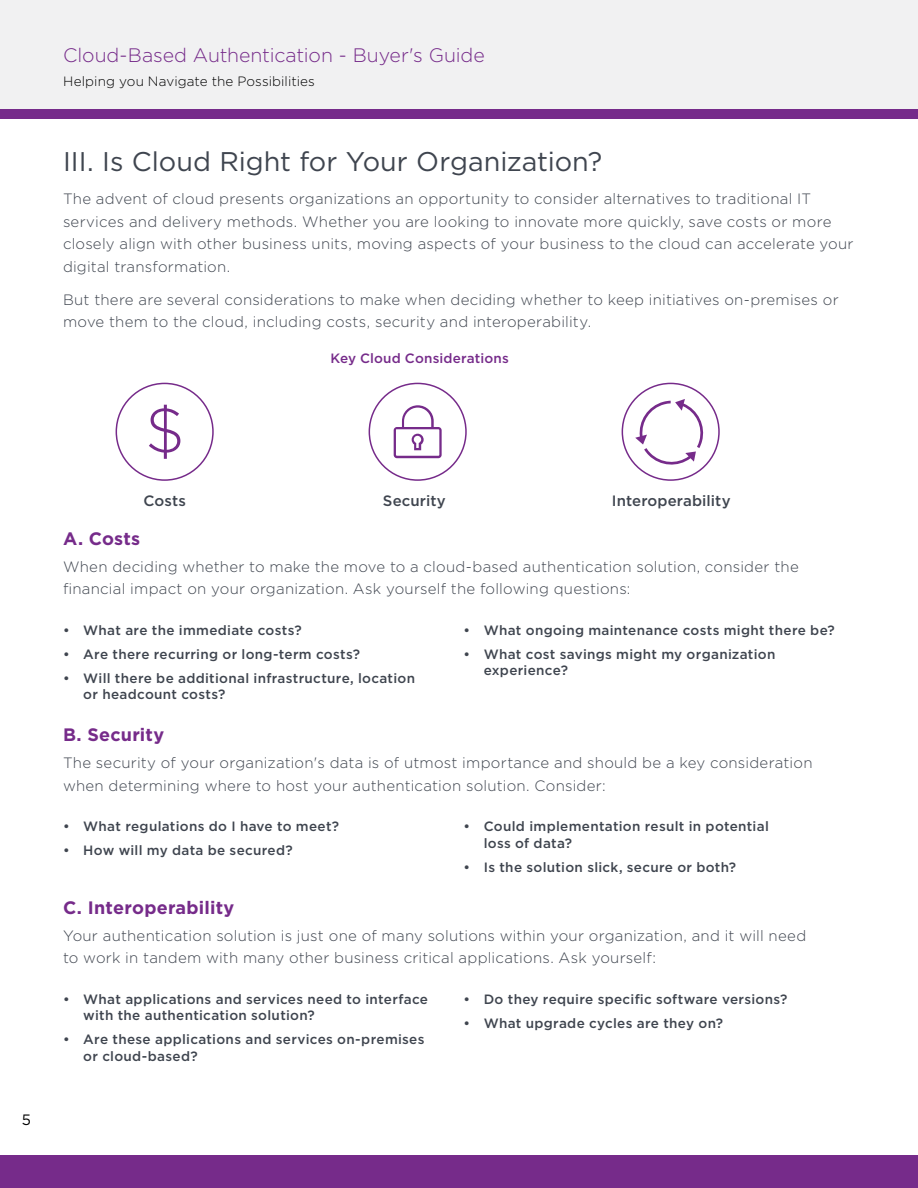
<style>
.page{position:relative;width:918px;height:1188px;background:#fff}
.page>*{position:absolute;margin:0;border:0;box-sizing:border-box;transform-origin:0 0}
.Subheadline{font:27px "Gotham";color:#3f454f}
.t1{font:300 19.5px "Gotham";letter-spacing:-.005em;color:#762b8a}
.New_paragraph_header{font:700 18px "Gotham";letter-spacing:.01em;color:#762b8a}
.Body{font:300 15px/22.5px "Gotham";letter-spacing:.015em;color:#3f454f}
.t2{font:500 15px "Gotham";letter-spacing:.005em;color:#3f454f}
.t3{font:15px "Gotham";color:#000}
.t4{font:500 13.5px/16.5px "Gotham";letter-spacing:.02em;color:#3f454f}
.t5{font:300 13.5px "Gotham";letter-spacing:.005em;color:#000}
.t6{font:500 13.5px "Gotham";letter-spacing:.01em;color:#762b8a}
</style>
<div class="page">
<div style="left:0;top:78px;width:918px;height:40px;background:#762b8a"></div>
<div style="left:0;top:0;width:918px;height:110px;background:#f1f1f2"></div>
<div style="left:0;top:1155px;width:918px;height:33px;background:#762b8a"></div>
<div style="left:369px;top:383px;width:98px;height:98px;border:2px solid #762b8a;border-radius:50%"></div>
<svg style="left:394px;top:405px;width:48px;height:53px"></svg>
<div style="left:116px;top:383px;width:98px;height:98px;border:2px solid #762b8a;border-radius:50%"></div>
<svg style="left:149px;top:405px;width:31px;height:54px"></svg>
<div style="left:622px;top:383px;width:98px;height:98px;border:2px solid #762b8a;border-radius:50%"></div>
<svg style="left:635px;top:399px;width:71px;height:69px"></svg>
<p class="t1" style="left:63px;top:42px;width:423px">Cloud-Based Authentication - Buyer's Guide</p>
<p class="t5" style="left:63px;top:72px;width:253px">Helping you Navigate the Possibilities</p>
<p class="Subheadline" style="left:63px;top:144px;width:541px">III. Is Cloud Right for Your Organization?</p>
<p class="Body" style="left:63px;top:187px;width:792px">The advent of cloud presents organizations an opportunity to consider alternatives to traditional IT services and delivery methods. Whether you are looking to innovate more quickly, save costs or more closely align with other business units, moving aspects of your business to the cloud can accelerate your digital transformation.</p>
<p class="Body" style="left:63px;top:288px;width:777px">But there are several considerations to make when deciding whether to keep initiatives on-premises or move them to the cloud, including costs, security and interoperability.</p>
<p class="t6" style="left:331px;top:349px;width:180px">Key Cloud Considerations</p>
<p class="t3" style="left:22px;top:1110px;width:11px">5</p>
<p class="t2" style="left:143px;top:490px;width:44px">Costs</p>
<p class="t2" style="left:383px;top:490px;width:64px">Security</p>
<p class="t2" style="left:612px;top:490px;width:120px">Interoperability</p>
<p class="New_paragraph_header" style="left:63px;top:526px;width:79px">A. Costs</p>
<p class="Body" style="left:63px;top:555px;width:737px">When deciding whether to make the move to a cloud-based authentication solution, consider the financial impact on your organization. Ask yourself the following questions:</p>
<p class="t4" style="left:63px;top:621px;width:240px">• What are the immediate costs?</p>
<p class="t4" style="left:63px;top:645px;width:298px">• Are there recurring or long-term costs?</p>
<p class="t4" style="left:83px;top:669px;width:333px;text-indent:-20px">• Will there be additional infrastructure, location or headcount costs?</p>
<p class="t4" style="left:464px;top:621px;width:373px">• What ongoing maintenance costs might there be?</p>
<p class="t4" style="left:484px;top:645px;width:293px;text-indent:-20px">• What cost savings might my organization experience?</p>
<p class="New_paragraph_header" style="left:63px;top:723px;width:103px">B. Security</p>
<p class="Body" style="left:63px;top:751px;width:751px">The security of your organization's data is of utmost importance and should be a key consideration when determining where to host your authentication solution. Consider:</p>
<p class="t4" style="left:63px;top:818px;width:278px">• What regulations do I have to meet?</p>
<p class="t4" style="left:63px;top:842px;width:231px">• How will my data be secured?</p>
<p class="t4" style="left:484px;top:818px;width:287px;text-indent:-20px">• Could implementation result in potential loss of data?</p>
<p class="t4" style="left:464px;top:858px;width:274px">• Is the solution slick, secure or both?</p>
<p class="New_paragraph_header" style="left:63px;top:895px;width:173px">C. Interoperability</p>
<p class="Body" style="left:63px;top:924px;width:745px">Your authentication solution is just one of many solutions within your organization, and it will need to work in tandem with many other business critical applications. Ask yourself:</p>
<p class="t4" style="left:83px;top:990px;width:346px;text-indent:-20px">• What applications and services need to interface with the authentication solution?</p>
<p class="t4" style="left:83px;top:1031px;width:343px;text-indent:-20px">• Are these applications and services on-premises or cloud-based?</p>
<p class="t4" style="left:464px;top:990px;width:325px">• Do they require specific software versions?</p>
<p class="t4" style="left:464px;top:1014px;width:261px">• What upgrade cycles are they on?</p>
</div>
